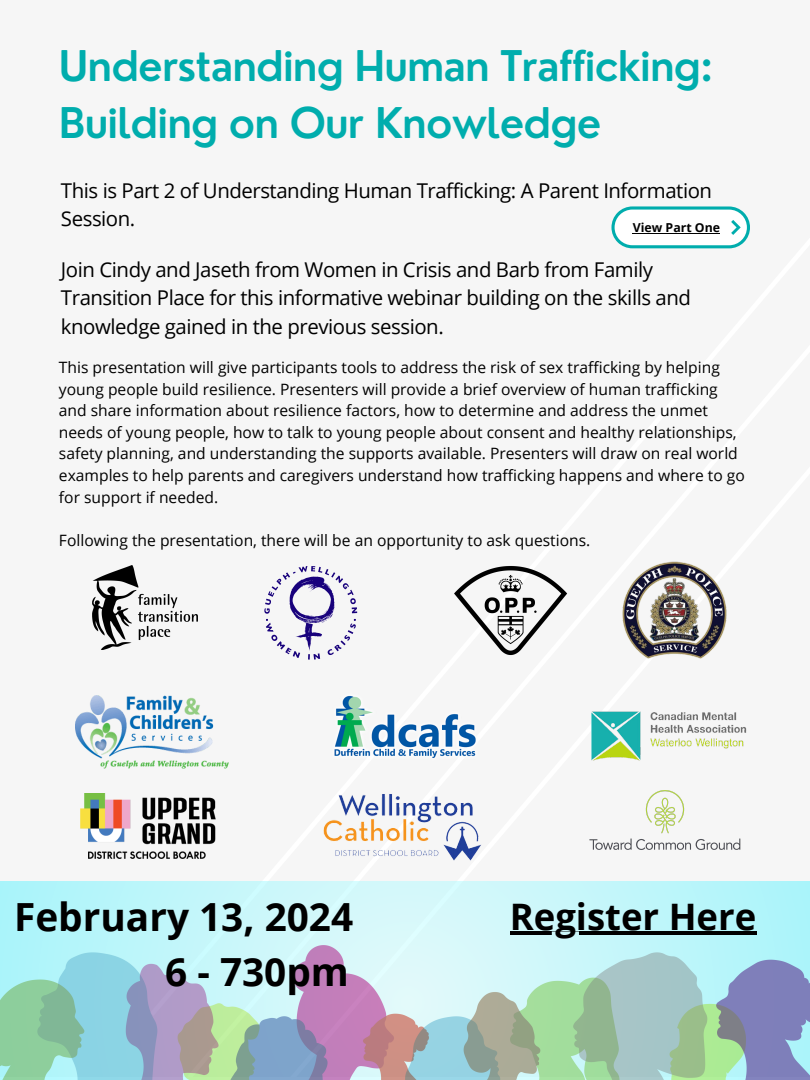
<style>
.page{position:relative;width:810px;height:1080px;background:#fff}
.page>*{position:absolute;margin:0;border:0;box-sizing:border-box;transform-origin:0 0}
.t1{font:600 41.25px/57.6px "Nourd";letter-spacing:-.02em;color:#00adad}
.t2{font:700 38.81px "Open Sans";color:#000}
.t3{font:700 36.5px "Open Sans";color:#000}
.t4{font:20.38px/28.1px "Open Sans";letter-spacing:-.02em;color:#000}
.t5{font:15.62px/21.6px "Open Sans";color:#000}
.t6{font:700 12.31px "Open Sans";color:#000}
</style>
<div class="page">
<div style="left:0;top:0;width:810px;height:1076px;background:#f6f6f6"></div>
<img style="left:81px;top:793px;width:130px;height:65px">
<img style="left:211px;top:762px;width:270px;height:99px">
<img style="left:591px;top:711px;width:156px;height:50px">
<img style="left:334px;top:696px;width:142px;height:62px">
<img style="left:454px;top:566px;width:113px;height:89px">
<img style="left:75px;top:696px;width:153px;height:72px">
<img style="left:589px;top:790px;width:152px;height:60px">
<img style="left:0;top:881px;width:810px;height:199px">
<img style="left:93px;top:566px;width:104px;height:83px">
<svg style="left:264px;top:566px;width:93px;height:94px"></svg>
<img style="left:622px;top:561px;width:104px;height:98px">
<hr style="left:510px;top:932px;width:246px;height:3px;background:#000">
<svg style="left:611px;top:207px;width:139px;height:41px"></svg>
<hr style="left:633px;top:233px;width:87px;height:1px;background:#000">
<p class="t1" style="left:59px;top:36px;width:656px">Understanding Human Trafficking:<br>Building on Our Knowledge</p>
<p class="t4" style="left:61px;top:176px;width:653px">This is Part 2 of Understanding Human Trafficking: A Parent Information<br>Session.</p>
<p class="t4" style="left:61px;top:255px;width:631px">Join Cindy and Jaseth from Women in Crisis and Barb from Family<br>Transition Place for this informative webinar building on the skills and knowledge gained in the previous session.</p>
<p class="t6" style="left:633px;top:219px;width:89px">View Part One</p>
<p class="t5" style="left:59px;top:356px;width:687px">This presentation will give participants tools to address the risk of sex trafficking by helping young people build resilience. Presenters will provide a brief overview of human trafficking and share information about resilience factors, how to determine and address the unmet needs of young people, how to talk to young people about consent and healthy relationships, safety planning, and understanding the supports available. Presenters will draw on real world examples to help parents and caregivers understand how trafficking happens and where to go for support if needed.</p>
<p class="t5" style="left:59px;top:529px;width:533px">Following the presentation, there will be an opportunity to ask questions.</p>
<p class="t2" style="left:14px;top:890px;width:341px">February 13, 2024</p>
<p class="t2" style="left:165px;top:944px;width:185px">6 - 730pm</p>
<p class="t3" style="left:510px;top:891px;width:248px">Register Here</p>
</div>
